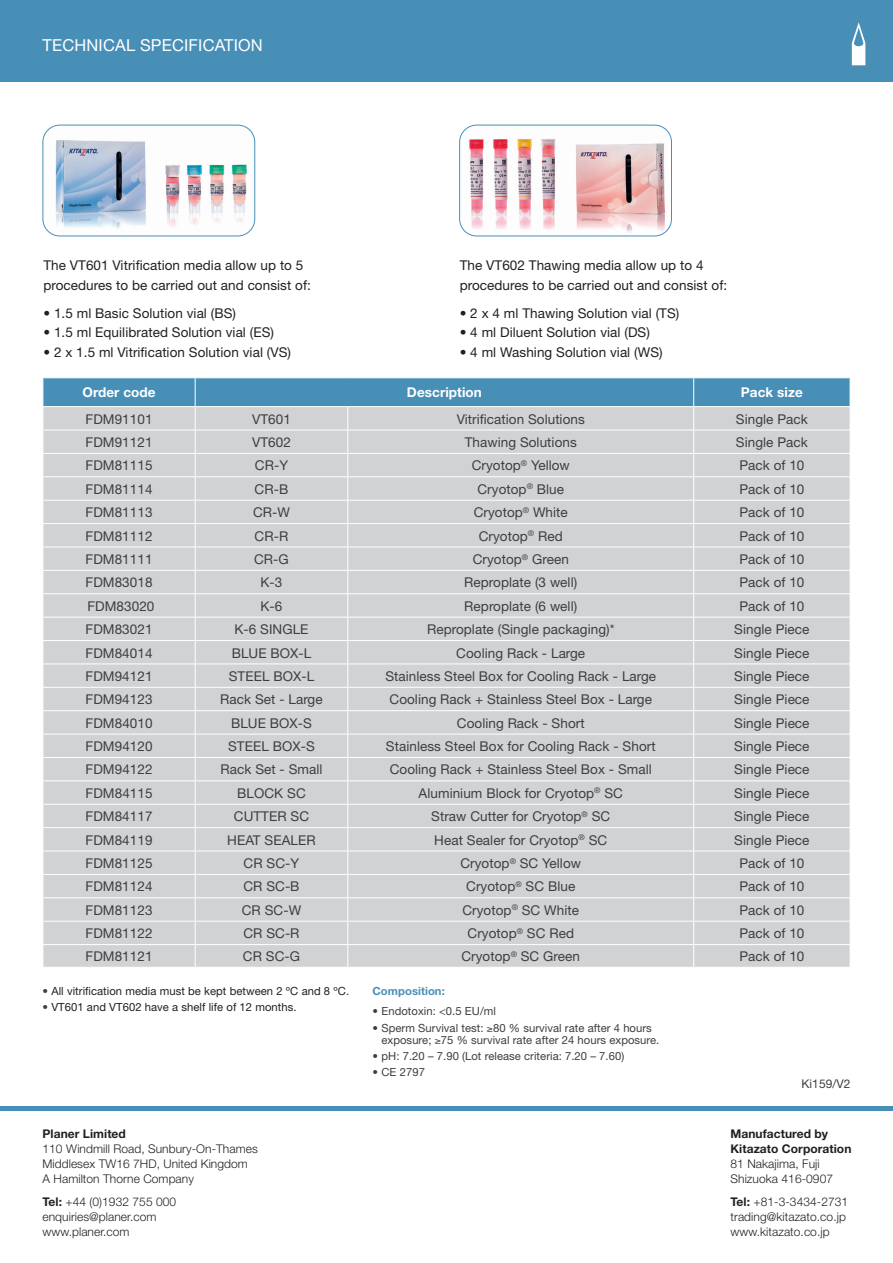
<style>
.page{position:relative;width:893px;height:1263px;background:#fff}
.page>*{position:absolute;margin:0;border:0;box-sizing:border-box;transform-origin:0 0}
.t1{font:16.5px "Helvetica Neue";letter-spacing:.01em;color:#fff}
.t2{font:13.5px "Helvetica Neue";letter-spacing:.005em;color:#3e3e3f}
.t3{font:13.5px/19.5px "Helvetica Neue";letter-spacing:.005em;color:#231f20}
.t4{font:700 13.5px "Helvetica Neue";letter-spacing:.005em;color:#fff}
.t5{font:300 12px/15px "Helvetica Neue";letter-spacing:.005em;color:#231f20}
.t6{font:700 12px/15px "Helvetica Neue";letter-spacing:.005em;color:#231f20}
.t7{font:12px "Helvetica Neue";letter-spacing:.005em;color:#3e3e3f}
.t8{font:11.25px/12px "Helvetica Neue";letter-spacing:.005em;color:#3e3e3f}
.t9{font:11.25px "Helvetica Neue";letter-spacing:.005em;color:#231f20}
.t10{font:700 11.25px "Helvetica Neue";letter-spacing:.005em;color:#488fb8}
.s1{color:#3e3e3f}
.s2{font-weight:700}
</style>
<div class="page">
<hr style="left:0;top:1106px;width:893px;height:4px;background:#488fb8">
<div style="left:0;top:0;width:893px;height:82px;background:#488fb8"></div>
<svg style="left:852px;top:22px;width:13px;height:43px"></svg>
<svg style="left:43px;top:378px;width:807px;height:589px;background:#ccd0d4"></svg>
<img style="left:43px;top:125px;width:212px;height:111px">
<div style="left:43px;top:125px;width:212px;height:111px;border:1px solid #488fb8;border-radius:17px"></div>
<img style="left:460px;top:125px;width:211px;height:111px">
<div style="left:459px;top:125px;width:213px;height:111px;border:1px solid #488fb8;border-radius:17px"></div>
<p class="t1" style="left:43px;top:35px;width:222px">TECHNICAL SPECIFICATION</p>
<p class="t3" style="left:43px;top:255px;width:269px">The VT601 Vitrification media allow up to 5 procedures to be carried out and consist of:</p>
<p class="t3" style="left:43px;top:303px;width:194px">• 1.5 ml Basic Solution vial (BS)</p>
<p class="t3" style="left:43px;top:322px;width:232px">• 1.5 ml Equilibrated Solution vial (ES)</p>
<p class="t3" style="left:43px;top:342px;width:249px">• 2 x 1.5 ml Vitrification Solution vial (VS)</p>
<p class="t3" style="left:460px;top:255px;width:269px">The VT602 Thawing media allow up to 4 procedures to be carried out and consist of:</p>
<p class="t3" style="left:460px;top:303px;width:221px">• 2 x 4 ml Thawing Solution vial (TS)</p>
<p class="t3" style="left:460px;top:322px;width:192px">• 4 ml Diluent Solution vial (DS)</p>
<p class="t3" style="left:460px;top:342px;width:204px">• 4 ml Washing Solution vial (WS)</p>
<p class="t4" style="left:82px;top:384px;width:75px">Order code</p>
<p class="t4" style="left:407px;top:384px;width:76px">Description</p>
<p class="t4" style="left:741px;top:384px;width:64px">Pack size</p>
<p class="t2" style="left:86px;top:411px;width:69px">FDM91101</p>
<p class="t2" style="left:252px;top:411px;width:40px">VT601</p>
<p class="t2" style="left:457px;top:411px;width:130px">Vitrification Solutions</p>
<p class="t2" style="left:736px;top:411px;width:73px">Single Pack</p>
<p class="t2" style="left:86px;top:434px;width:69px">FDM91121</p>
<p class="t2" style="left:252px;top:434px;width:40px">VT602</p>
<p class="t2" style="left:465px;top:434px;width:114px">Thawing Solutions</p>
<p class="t2" style="left:736px;top:434px;width:73px">Single Pack</p>
<p class="t2" style="left:86px;top:458px;width:69px">FDM81115</p>
<p class="t2" style="left:255px;top:458px;width:35px">CR-Y</p>
<p class="t2" style="left:472px;top:458px;width:100px">Cryotop<sup>®</sup> Yellow</p>
<p class="t2" style="left:739px;top:458px;width:67px">Pack of 10</p>
<p class="t2" style="left:86px;top:481px;width:69px">FDM81114</p>
<p class="t2" style="left:255px;top:481px;width:35px">CR-B</p>
<p class="t2" style="left:477px;top:481px;width:88px">Cryotop<sup>®</sup> Blue</p>
<p class="t2" style="left:739px;top:481px;width:67px">Pack of 10</p>
<p class="t2" style="left:86px;top:504px;width:69px">FDM81113</p>
<p class="t2" style="left:253px;top:504px;width:38px">CR-W</p>
<p class="t2" style="left:474px;top:504px;width:96px">Cryotop<sup>®</sup> White</p>
<p class="t2" style="left:739px;top:504px;width:67px">Pack of 10</p>
<p class="t2" style="left:86px;top:528px;width:69px">FDM81112</p>
<p class="t2" style="left:255px;top:528px;width:35px">CR-R</p>
<p class="t2" style="left:479px;top:528px;width:86px">Cryotop<sup>®</sup> Red</p>
<p class="t2" style="left:739px;top:528px;width:67px">Pack of 10</p>
<p class="t2" style="left:86px;top:551px;width:69px">FDM81111</p>
<p class="t2" style="left:254px;top:551px;width:36px">CR-G</p>
<p class="t2" style="left:473px;top:551px;width:98px">Cryotop<sup>®</sup> Green</p>
<p class="t2" style="left:739px;top:551px;width:67px">Pack of 10</p>
<p class="t2" style="left:86px;top:574px;width:69px">FDM83018</p>
<p class="t2" style="left:261px;top:574px;width:23px">K-3</p>
<p class="t2" style="left:464px;top:574px;width:114px">Reproplate (3 well)</p>
<p class="t2" style="left:739px;top:574px;width:67px">Pack of 10</p>
<p class="t2" style="left:87px;top:598px;width:69px">FDM83020</p>
<p class="t2" style="left:261px;top:598px;width:23px">K-6</p>
<p class="t2" style="left:464px;top:598px;width:114px">Reproplate (6 well)</p>
<p class="t2" style="left:739px;top:598px;width:67px">Pack of 10</p>
<p class="t2" style="left:86px;top:621px;width:69px">FDM83021</p>
<p class="t2" style="left:234px;top:621px;width:76px">K-6 SINGLE</p>
<p class="t2" style="left:427px;top:621px;width:189px">Reproplate (Single packaging)*</p>
<p class="t2" style="left:734px;top:621px;width:77px">Single Piece</p>
<p class="t2" style="left:86px;top:645px;width:69px">FDM84014</p>
<p class="t2" style="left:232px;top:645px;width:81px">BLUE BOX-L</p>
<p class="t2" style="left:456px;top:645px;width:130px">Cooling Rack - Large</p>
<p class="t2" style="left:734px;top:645px;width:77px">Single Piece</p>
<p class="t2" style="left:86px;top:668px;width:69px">FDM94121</p>
<p class="t2" style="left:229px;top:668px;width:87px">STEEL BOX-L</p>
<p class="t2" style="left:385px;top:668px;width:272px">Stainless Steel Box for Cooling Rack - Large</p>
<p class="t2" style="left:734px;top:668px;width:77px">Single Piece</p>
<p class="t2" style="left:86px;top:691px;width:69px">FDM94123</p>
<p class="t2" style="left:220px;top:691px;width:104px">Rack Set - Large</p>
<p class="t2" style="left:389px;top:691px;width:264px">Cooling Rack + Stainless Steel Box - Large</p>
<p class="t2" style="left:734px;top:691px;width:77px">Single Piece</p>
<p class="t2" style="left:86px;top:715px;width:69px">FDM84010</p>
<p class="t2" style="left:231px;top:715px;width:82px">BLUE BOX-S</p>
<p class="t2" style="left:457px;top:715px;width:129px">Cooling Rack - Short</p>
<p class="t2" style="left:734px;top:715px;width:77px">Single Piece</p>
<p class="t2" style="left:86px;top:738px;width:69px">FDM94120</p>
<p class="t2" style="left:228px;top:738px;width:88px">STEEL BOX-S</p>
<p class="t2" style="left:386px;top:738px;width:271px">Stainless Steel Box for Cooling Rack - Short</p>
<p class="t2" style="left:734px;top:738px;width:77px">Single Piece</p>
<p class="t2" style="left:86px;top:762px;width:69px">FDM94122</p>
<p class="t2" style="left:220px;top:762px;width:104px">Rack Set - Small</p>
<p class="t2" style="left:390px;top:762px;width:264px">Cooling Rack + Stainless Steel Box - Small</p>
<p class="t2" style="left:734px;top:762px;width:77px">Single Piece</p>
<p class="t2" style="left:86px;top:785px;width:69px">FDM84115</p>
<p class="t2" style="left:237px;top:785px;width:70px">BLOCK SC</p>
<p class="t2" style="left:419px;top:785px;width:206px">Aluminium Block for Cryotop<sup>®</sup> SC</p>
<p class="t2" style="left:734px;top:785px;width:77px">Single Piece</p>
<p class="t2" style="left:86px;top:808px;width:69px">FDM84117</p>
<p class="t2" style="left:234px;top:808px;width:77px">CUTTER SC</p>
<p class="t2" style="left:431px;top:808px;width:181px">Straw Cutter for Cryotop<sup>®</sup> SC</p>
<p class="t2" style="left:734px;top:808px;width:77px">Single Piece</p>
<p class="t2" style="left:86px;top:832px;width:69px">FDM84119</p>
<p class="t2" style="left:227px;top:832px;width:90px">HEAT SEALER</p>
<p class="t2" style="left:434px;top:832px;width:174px">Heat Sealer for Cryotop<sup>®</sup> SC</p>
<p class="t2" style="left:734px;top:832px;width:77px">Single Piece</p>
<p class="t2" style="left:86px;top:855px;width:69px">FDM81125</p>
<p class="t2" style="left:244px;top:855px;width:57px">CR SC-Y</p>
<p class="t2" style="left:460px;top:855px;width:122px">Cryotop<sup>®</sup> SC Yellow</p>
<p class="t2" style="left:739px;top:855px;width:67px">Pack of 10</p>
<p class="t2" style="left:86px;top:878px;width:69px">FDM81124</p>
<p class="t2" style="left:243px;top:878px;width:58px">CR SC-B</p>
<p class="t2" style="left:466px;top:878px;width:111px">Cryotop<sup>®</sup> SC Blue</p>
<p class="t2" style="left:739px;top:878px;width:67px">Pack of 10</p>
<p class="t2" style="left:86px;top:902px;width:69px">FDM81123</p>
<p class="t2" style="left:242px;top:902px;width:61px">CR SC-W</p>
<p class="t2" style="left:462px;top:902px;width:118px">Cryotop<sup>®</sup> SC White</p>
<p class="t2" style="left:739px;top:902px;width:67px">Pack of 10</p>
<p class="t2" style="left:86px;top:925px;width:69px">FDM81122</p>
<p class="t2" style="left:243px;top:925px;width:58px">CR SC-R</p>
<p class="t2" style="left:468px;top:925px;width:108px">Cryotop<sup>®</sup> SC Red</p>
<p class="t2" style="left:739px;top:925px;width:67px">Pack of 10</p>
<p class="t2" style="left:86px;top:948px;width:69px">FDM81121</p>
<p class="t2" style="left:243px;top:948px;width:59px">CR SC-G</p>
<p class="t2" style="left:461px;top:948px;width:120px">Cryotop<sup>®</sup> SC Green</p>
<p class="t2" style="left:739px;top:948px;width:67px">Pack of 10</p>
<p class="t9" style="left:43px;top:984px;width:308px"><span class="s1">•</span> All vitrification media must be kept between 2 ºC and 8 ºC.</p>
<p class="t9" style="left:43px;top:1000px;width:256px"><span class="s1">•</span> VT601 and VT602 have a shelf life of 12 months.</p>
<p class="t6" style="left:43px;top:1126px;width:85px">Planer Limited</p>
<p class="t5" style="left:43px;top:1141px;width:217px">110 Windmill Road, Sunbury-On-Thames<br>Middlesex TW16 7HD, United Kingdom<br>A Hamilton Thorne Company</p>
<p class="t5" style="left:43px;top:1194px;width:135px"><span class="s2">Tel:</span> +44 (0)1932 755 000 enquiries@planer.com www.planer.com</p>
<p class="t10" style="left:373px;top:984px;width:74px">Composition:</p>
<p class="t8" style="left:373px;top:1005px;width:125px">• Endotoxin: &lt;0.5 EU/ml</p>
<p class="t8" style="left:381px;top:1021px;width:279px;text-indent:-9px">• Sperm Survival test: ≥80 % survival rate after 4 hours exposure; ≥75 % survival rate after 24 hours exposure.</p>
<p class="t8" style="left:373px;top:1049px;width:253px">• pH: 7.20 – 7.90 (Lot release criteria: 7.20 – 7.60)</p>
<p class="t8" style="left:373px;top:1066px;width:54px">• CE 2797</p>
<p class="t7" style="left:801px;top:1077px;width:51px">Ki159/V2</p>
<p class="t6" style="left:730px;top:1126px;width:122px">Manufactured by<br>Kitazato Corporation</p>
<p class="t5" style="left:730px;top:1156px;width:104px">81 Nakajima, Fuji<br>Shizuoka 416-0907</p>
<p class="t5" style="left:730px;top:1194px;width:119px"><span class="s2">Tel:</span> +81-3-3434-2731 trading@kitazato.co.jp www.kitazato.co.jp</p>
</div>
